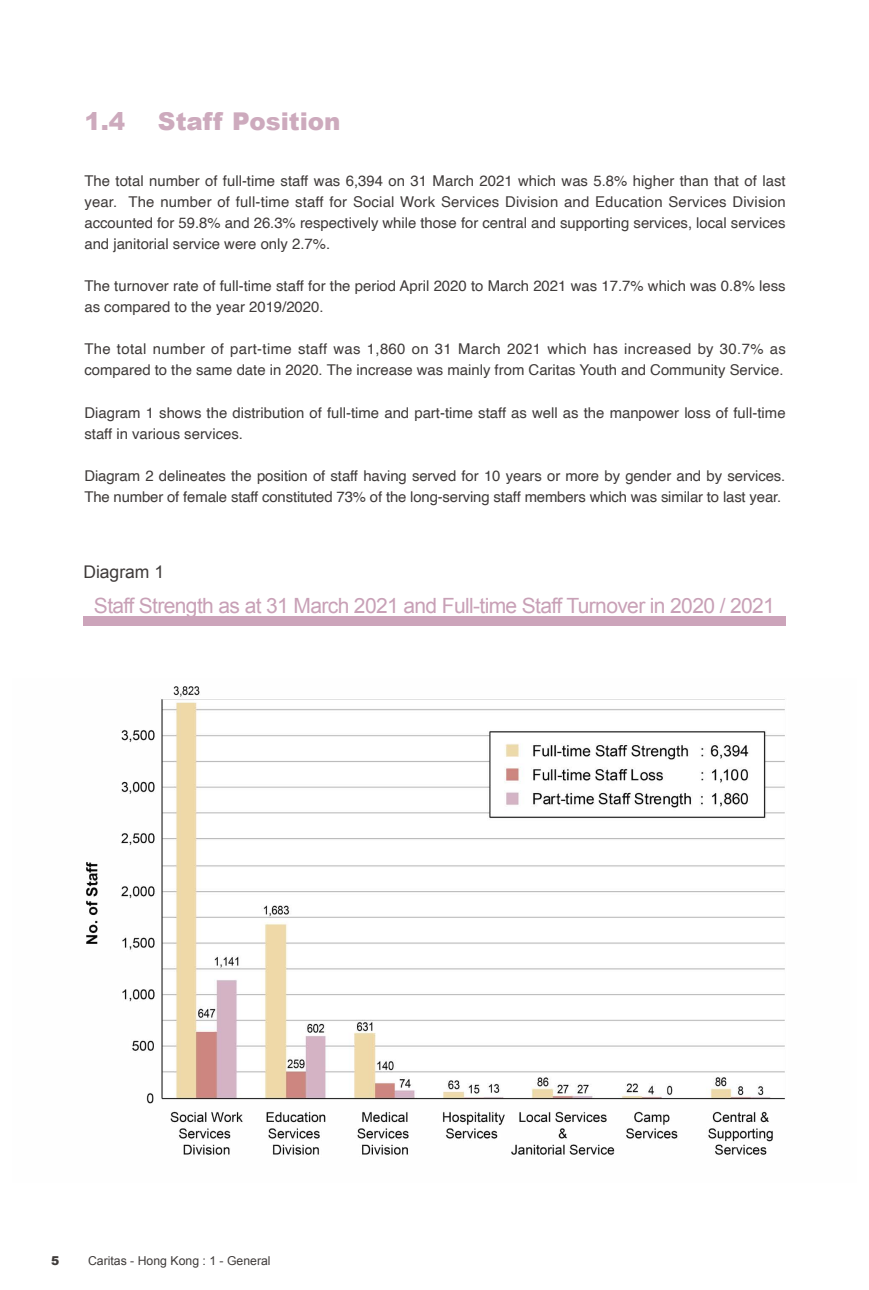
<style>
.page{position:relative;width:869px;height:1290px;background:#fff}
.page>*{position:absolute;margin:0;border:0;box-sizing:border-box;transform-origin:0 0}
.t1{font:900 24.5px "Arial";color:#cdaabd}
.t2{font:21px "Arial";letter-spacing:-.03em;color:#c8a0b6}
.t3{font:17.5px "Arial";color:#3f3b3a}
.t4{font:14.88px/21px "Helvetica";color:#3f3b3a}
.t5{font:12.25px "Arial";color:#3f3b3a}
.t6{font:900 12.25px "Arial";color:#3f3b3a}
</style>
<div class="page">
<div style="left:83px;top:616px;width:702px;height:10px;background:#cca4ba"></div>
<img style="left:86px;top:686px;width:699px;height:469px">
<h1 class="t1" style="left:84px;top:104px;width:42px">1.4</h1>
<h1 class="t1" style="left:158px;top:104px;width:184px">Staff Position</h1>
<p class="t4" style="left:84px;top:171px;width:702px;text-align:justify">The total number of full-time staff was 6,394 on 31 March 2021 which was 5.8% higher than that of last year. The number of full-time staff for Social Work Services Division and Education Services Division accounted for 59.8% and 26.3% respectively while those for central and supporting services, local services and janitorial service were only 2.7%.</p>
<p class="t4" style="left:84px;top:276px;width:702px">The turnover rate of full-time staff for the period April 2020 to March 2021 was 17.7% which was 0.8% less as compared to the year 2019/2020.</p>
<p class="t4" style="left:84px;top:339px;width:702px">The total number of part-time staff was 1,860 on 31 March 2021 which has increased by 30.7% as compared to the same date in 2020. The increase was mainly from Caritas Youth and Community Service.</p>
<p class="t4" style="left:84px;top:402px;width:702px">Diagram 1 shows the distribution of full-time and part-time staff as well as the manpower loss of full-time staff in various services.</p>
<p class="t4" style="left:84px;top:465px;width:702px">Diagram 2 delineates the position of staff having served for 10 years or more by gender and by services.<br>The number of female staff constituted 73% of the long-serving staff members which was similar to last year.</p>
<p class="t3" style="left:83px;top:560px;width:82px">Diagram 1</p>
<h2 class="t2" style="left:94px;top:592px;width:682px">Staff Strength as at 31 March 2021 and Full-time Staff Turnover in 2020 / 2021</h2>
<p class="t6" style="left:51px;top:1251px;width:10px">5</p>
<p class="t5" style="left:88px;top:1252px;width:184px">Caritas - Hong Kong : 1 - General</p>
</div>
